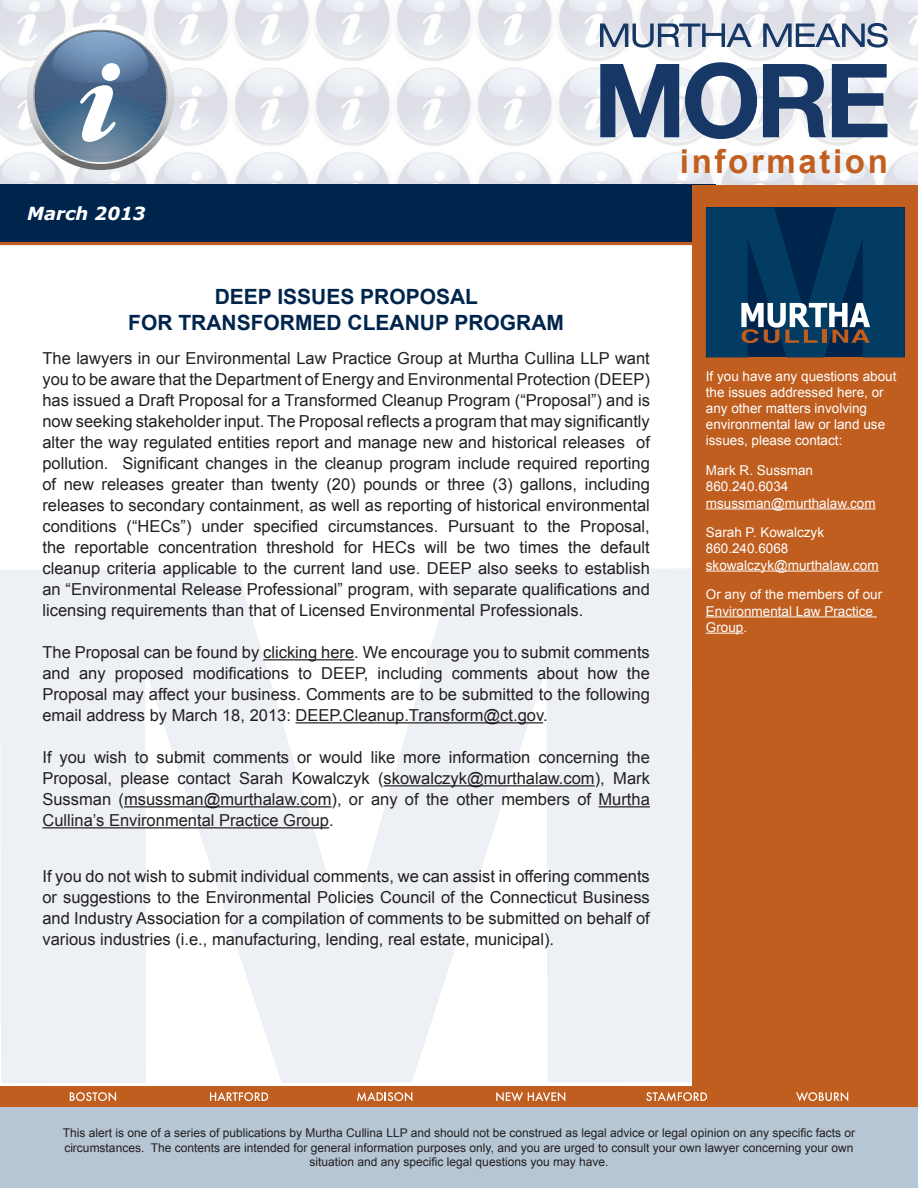
<style>
.page{position:relative;width:918px;height:1188px;background:#fff}
.page>*{position:absolute;margin:0;border:0;box-sizing:border-box;transform-origin:0 0}
.t1{font:700 33px "Arial";letter-spacing:.08em;color:#c25f20}
.t2{font:700 21px/25.2px "Arial";color:#00254c;text-align:center}
.t3{font:italic 700 18px "Verdana";color:#fff}
.Body_Copy{font:16.5px/21px "Arial";color:#231f20;text-align:justify}
.Attorney_List__Sideb{font:13.5px/16.2px "Arial";color:#fff}
.t4{font:12px/14.4px "Arial";color:#231f20;text-align:center}
</style>
<div class="page">
<img style="left:0;top:0;width:918px;height:185px">
<div style="left:0;top:185px;width:716px;height:57px;background:#00254c"></div>
<svg style="left:0;top:568px;width:692px;height:515px;fill:#edf0f5"></svg>
<svg style="left:27px;top:23px;width:147px;height:147px"></svg>
<svg style="left:600px;top:62px;width:287px;height:77px"></svg>
<svg style="left:600px;top:23px;width:288px;height:25px"></svg>
<div style="left:692px;top:185px;width:226px;height:1001px;background:#c05e1f"></div>
<svg style="left:706px;top:207px;width:198px;height:150px;background:#154264"></svg>
<div style="left:0;top:1107px;width:918px;height:81px;background:#b7c6d4"></div>
<div style="left:0;top:1086px;width:918px;height:21px;background:#c05e1f"></div>
<svg style="left:210px;top:1092px;width:58px;height:9px"></svg>
<svg style="left:70px;top:1092px;width:46px;height:9px"></svg>
<svg style="left:357px;top:1092px;width:55px;height:9px"></svg>
<svg style="left:496px;top:1092px;width:69px;height:10px"></svg>
<svg style="left:646px;top:1092px;width:61px;height:9px"></svg>
<svg style="left:796px;top:1092px;width:52px;height:9px"></svg>
<hr style="left:706px;top:508px;width:170px;height:1px;background:#fff">
<hr style="left:706px;top:571px;width:173px;height:1px;background:#fff">
<hr style="left:706px;top:616px;width:171px;height:1px;background:#fff">
<hr style="left:706px;top:633px;width:37px;height:1px;background:#fff">
<hr style="left:0;top:242px;width:692px;height:3px;background:#c05e1f">
<hr style="left:263px;top:659px;width:91px;height:1px;background:#231f20">
<hr style="left:296px;top:722px;width:247px;height:1px;background:#231f20">
<hr style="left:384px;top:785px;width:211px;height:1px;background:#231f20">
<hr style="left:124px;top:806px;width:208px;height:1px;background:#231f20">
<hr style="left:599px;top:806px;width:51px;height:1px;background:#231f20">
<hr style="left:42px;top:827px;width:287px;height:1px;background:#231f20">
<p class="t3" style="left:27px;top:202px;width:120px">March 2013</p>
<p class="t2" style="left:128px;top:285px;width:437px">DEEP ISSUES PROPOSAL<br>FOR TRANSFORMED CLEANUP PROGRAM</p>
<p class="Body_Copy" style="left:42px;top:348px;width:609px">The lawyers in our Environmental Law Practice Group at Murtha Cullina LLP want you to be aware that the Department of Energy and Environmental Protection (DEEP) has issued a Draft Proposal for a Transformed Cleanup Program (“Proposal”) and is now seeking stakeholder input. The Proposal reflects a program that may significantly alter the way regulated entities report and manage new and historical releases of pollution. Significant changes in the cleanup program include required reporting of new releases greater than twenty (20) pounds or three (3) gallons, including releases to secondary containment, as well as reporting of historical environmental conditions (“HECs”) under specified circumstances. Pursuant to the Proposal, the reportable concentration threshold for HECs will be two times the default cleanup criteria applicable to the current land use. DEEP also seeks to establish an “Environmental Release Professional” program, with separate qualifications and licensing requirements than that of Licensed Environmental Professionals.</p>
<p class="Body_Copy" style="left:42px;top:642px;width:609px">The Proposal can be found by clicking here. We encourage you to submit comments and any proposed modifications to DEEP, including comments about how the Proposal may affect your business. Comments are to be submitted to the following email address by March 18, 2013: DEEP.Cleanup.Transform@ct.gov.</p>
<p class="Body_Copy" style="left:42px;top:747px;width:609px">If you wish to submit comments or would like more information concerning the Proposal, please contact Sarah Kowalczyk (skowalczyk@murthalaw.com), Mark Sussman (msussman@murthalaw.com), or any of the other members of Murtha Cullina’s Environmental Practice Group.</p>
<p class="Body_Copy" style="left:42px;top:865px;width:609px">If you do not wish to submit individual comments, we can assist in offering comments or suggestions to the Environmental Policies Council of the Connecticut Business and Industry Association for a compilation of comments to be submitted on behalf of various industries (i.e., manufacturing, lending, real estate, municipal).</p>
<p class="t1" style="left:680px;top:139px;width:209px">information</p>
<p class="Attorney_List__Sideb" style="left:706px;top:368px;width:192px">If you have any questions about the issues addressed here, or any other matters involving environmental law or land use issues, please contact:</p>
<p class="Attorney_List__Sideb" style="left:706px;top:462px;width:171px">Mark R. Sussman<br>860.240.6034 msussman@murthalaw.com</p>
<p class="Attorney_List__Sideb" style="left:706px;top:525px;width:174px">Sarah P. Kowalczyk<br>860.240.6068 skowalczyk@murthalaw.com</p>
<p class="Attorney_List__Sideb" style="left:706px;top:587px;width:178px">Or any of the members of our<br>Environmental Law Practice<br>Group.</p>
<p class="t4" style="left:63px;top:1126px;width:794px">This alert is one of a series of publications by Murtha Cullina LLP and should not be construed as legal advice or legal opinion on any specific facts or circumstances. The contents are intended for general information purposes only, and you are urged to consult your own lawyer concerning your own situation and any specific legal questions you may have.</p>
</div>
